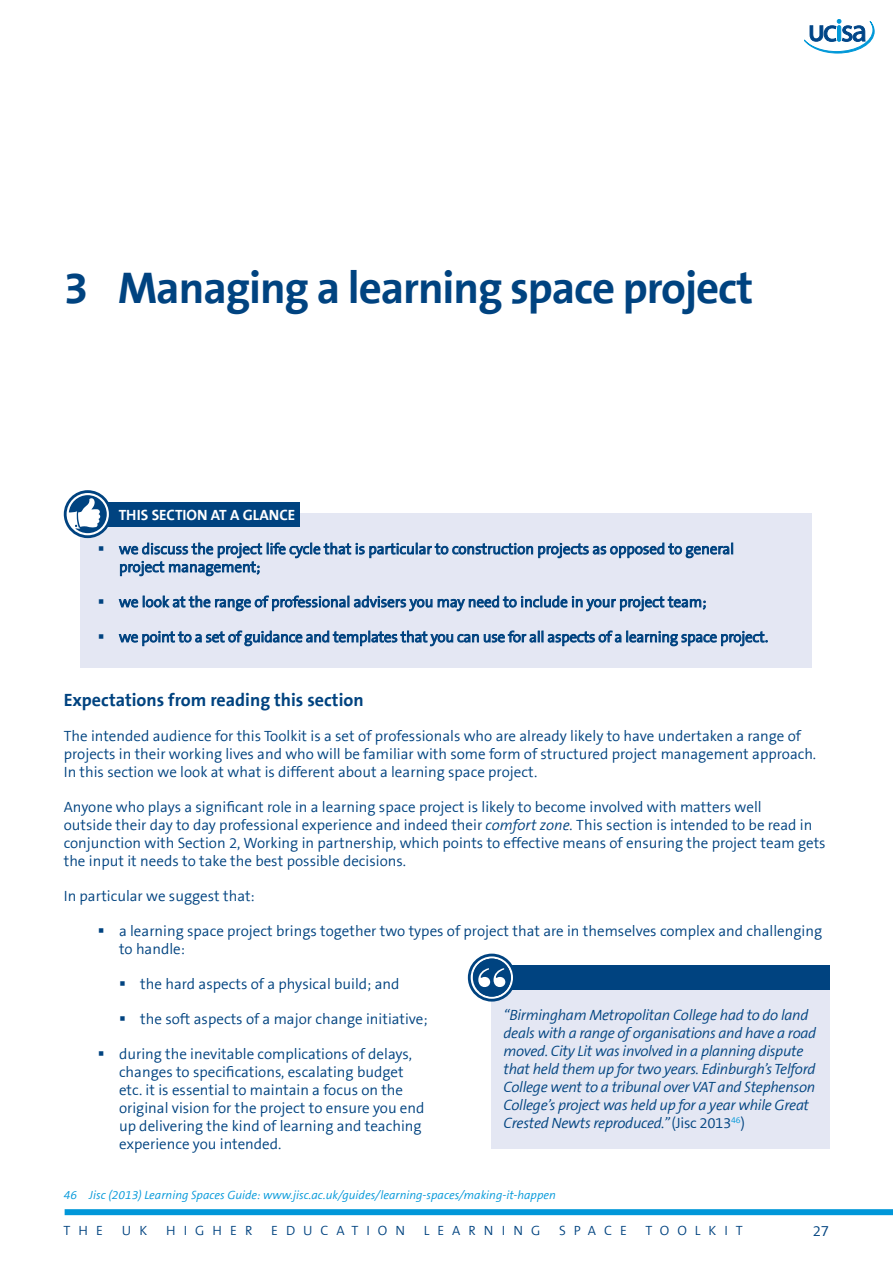
<style>
.page{position:relative;width:893px;height:1263px;background:#fff}
.page>*{position:absolute;margin:0;border:0;box-sizing:border-box;transform-origin:0 0}
.t1{font:700 45px "The Sans B7";letter-spacing:-.025em;color:#004380}
.t2{font:700 18px "The Sans B7";color:#004380}
.t3{font:300 15px/18px "The Sans B4";color:#004380}
.t4{font:italic 300 15px/18px "The Sans B4";letter-spacing:-.02em;color:#004380}
.t5{font:700 15px "The Sans B7";color:#fff}
.t6{font:300 13.5px "The Sans B4";letter-spacing:.59em;color:#004380}
.t7{font:italic 300 12px "The Sans B4";color:#0097d9}
.s1{font-style:italic}
.s2{font-style:normal}
</style>
<div class="page">
<svg style="left:804px;top:19px;width:70px;height:34px"></svg>
<div style="left:65px;top:1209px;width:828px;height:6px;background:#0097d9"></div>
<div style="left:81px;top:513px;width:731px;height:84px;background:#e4e7f3"></div>
<div style="left:81px;top:566px;width:731px;height:66px;background:#e4e7f3"></div>
<div style="left:81px;top:601px;width:731px;height:66px;background:#e4e7f3"></div>
<div style="left:73px;top:502px;width:227px;height:24px;background:#004380"></div>
<svg style="left:64px;top:490px;width:48px;height:48px"></svg>
<svg style="left:119px;top:542px;width:614px;height:34px"></svg>
<svg style="left:119px;top:595px;width:313px;height:16px"></svg>
<svg style="left:438px;top:595px;width:268px;height:16px"></svg>
<svg style="left:119px;top:630px;width:649px;height:16px"></svg>
<div style="left:491px;top:975px;width:338px;height:174px;background:#e4e7f3"></div>
<div style="left:491px;top:965px;width:338px;height:24px;background:#004380"></div>
<svg style="left:468px;top:954px;width:48px;height:47px"></svg>
<h1 class="t1" style="left:64px;top:264px;width:691px">3 Managing a learning space project</h1>
<p class="t5" style="left:119px;top:507px;width:178px">THIS SECTION AT A GLANCE</p>
<p class="t3" style="left:119px;top:540px;width:616px">we discuss the project life cycle that is particular to construction projects as opposed to general project management;</p>
<p class="t3" style="left:119px;top:593px;width:589px">we look at the range of professional advisers you may need to include in your project team;</p>
<p class="t3" style="left:119px;top:628px;width:651px">we point to a set of guidance and templates that you can use for all aspects of a learning space project.</p>
<p class="t2" style="left:64px;top:690px;width:301px">Expectations from reading this section</p>
<p class="t3" style="left:64px;top:727px;width:754px">The intended audience for this Toolkit is a set of professionals who are already likely to have undertaken a range of projects in their working lives and who will be familiar with some form of structured project management approach.<br>In this section we look at what is different about a learning space project.</p>
<p class="t3" style="left:64px;top:798px;width:763px">Anyone who plays a significant role in a learning space project is likely to become involved with matters well<br>outside their day to day professional experience and indeed their <span class="s1">comfort zone.</span> This section is intended to be read in conjunction with Section 2, Working in partnership, which points to effective means of ensuring the project team gets the input it needs to take the best possible decisions.</p>
<p class="t3" style="left:64px;top:887px;width:193px">In particular we suggest that:</p>
<p class="t3" style="left:119px;top:922px;width:705px">a learning space project brings together two types of project that are in themselves complex and challenging to handle:</p>
<p class="t3" style="left:140px;top:975px;width:261px">the hard aspects of a physical build; and</p>
<p class="t3" style="left:140px;top:1010px;width:289px">the soft aspects of a major change initiative;</p>
<p class="t3" style="left:119px;top:1045px;width:307px">during the inevitable complications of delays, changes to specifications, escalating budget etc. it is essential to maintain a focus on the original vision for the project to ensure you end up delivering the kind of learning and teaching experience you intended.<sup>46</sup></p>
<p class="t7" style="left:64px;top:1189px;width:494px">46 Jisc (2013) Learning Spaces Guide: www.jisc.ac.uk/guides/learning-spaces/making-it-happen</p>
<p class="t4" style="left:504px;top:1006px;width:314px">“Birmingham Metropolitan College had to do land deals with a range of organisations and have a road moved. City Lit was involved in a planning dispute that held them up for two years. Edinburgh’s Telford College went to a tribunal over VAT and Stephenson College’s project was held up for a year while Great Crested Newts reproduced.” <span class="s2">(Jisc 2013</span><sup>46</sup><span class="s2">)</span></p>
<p class="t6" style="left:64px;top:1224px;width:41px">THE</p>
<p class="t6" style="left:122px;top:1224px;width:27px">U K</p>
<p class="t6" style="left:166px;top:1224px;width:88px">HIGHER</p>
<p class="t6" style="left:271px;top:1224px;width:135px">EDUCATION</p>
<p class="t6" style="left:424px;top:1224px;width:118px">LEARNING</p>
<p class="t6" style="left:559px;top:1224px;width:69px">SPACE</p>
<p class="t6" style="left:645px;top:1224px;width:99px">TOOLKIT</p>
<p class="t3" style="left:813px;top:1222px;width:18px">27</p>
</div>
